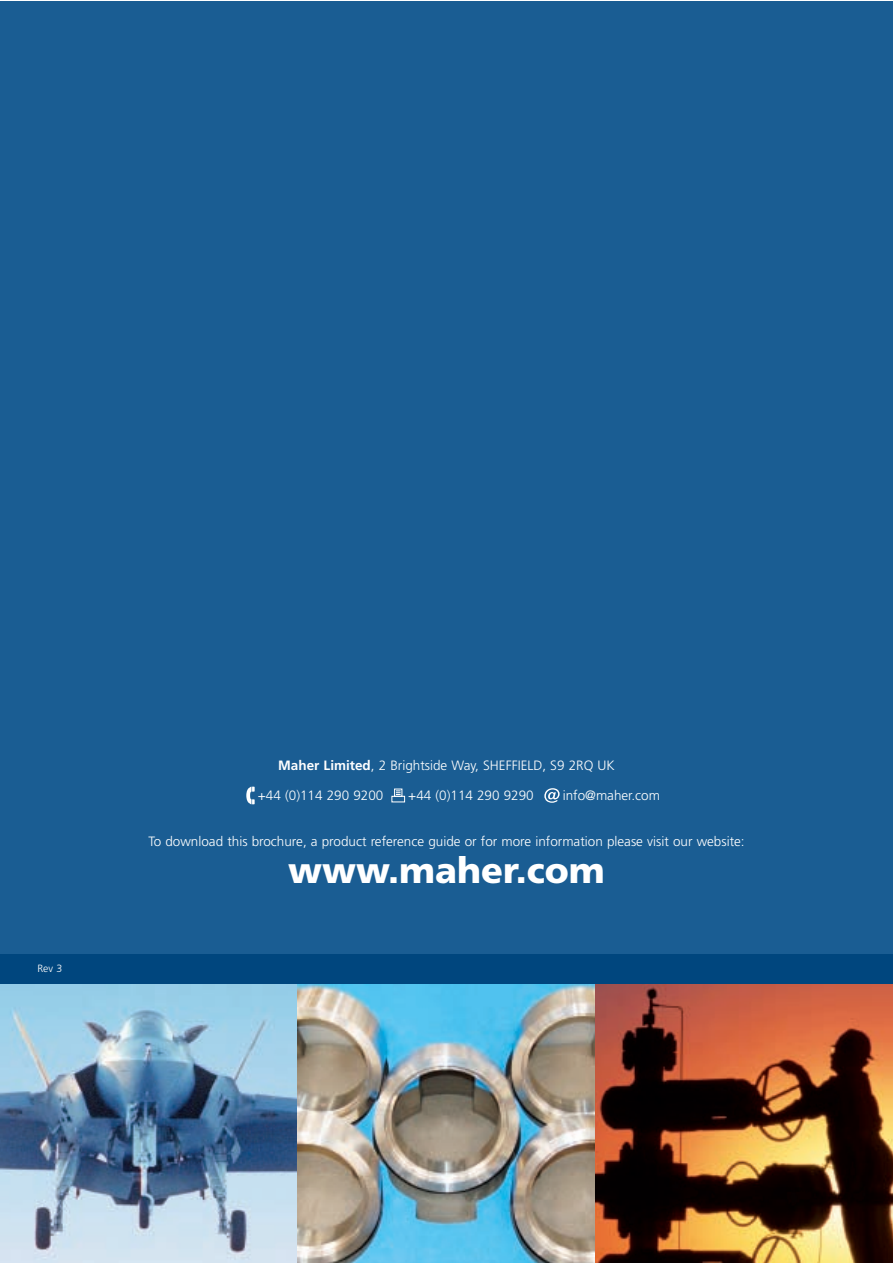
<style>
.page{position:relative;width:893px;height:1263px;background:#fff}
.page>*{position:absolute;margin:0;border:0;box-sizing:border-box;transform-origin:0 0}
.t1{font:900 36px "Frutiger";color:#fff}
.t2{font:300 13.5px/29.5px "Frutiger";color:#fff}
.t3{font:300 10.5px "Frutiger";color:#fff}
.s1{font-weight:700}
</style>
<div class="page">
<img style="left:0;top:984px;width:298px;height:279px">
<img style="left:298px;top:984px;width:297px;height:279px">
<svg style="left:595px;top:984px;width:297px;height:279px;background:#7b4629"></svg>
<div style="left:0;top:1px;width:892px;height:955px;background:#1a5d93"></div>
<div style="left:0;top:954px;width:892px;height:30px;background:#00467e"></div>
<div style="left:391px;top:796px;width:14px;height:6px;border:1px solid #fff"></div>
<div style="left:394px;top:788px;width:8px;height:9px;border:1px solid #fff"></div>
<svg style="left:396px;top:790px;width:5px;height:5px"></svg>
<svg style="left:544px;top:788px;width:16px;height:15px"></svg>
<svg style="left:246px;top:787px;width:9px;height:17px"></svg>
<p class="t3" style="left:37px;top:964px;width:26px">Rev 3</p>
<p class="t2" style="left:258px;top:752px;width:358px;text-indent:20px"><span class="s1">Maher Limited</span>, 2 Brightside Way, SHEFFIELD, S9 2RQ UK +44 (0)114 290 9200</p>
<p class="t2" style="left:408px;top:781px;width:127px">+44 (0)114 290 9290</p>
<p class="t2" style="left:563px;top:781px;width:99px">info@maher.com</p>
<p class="t2" style="left:149px;top:827px;width:598px">To download this brochure, a product reference guide or for more information please visit our website:</p>
<h1 class="t1" style="left:288px;top:856px;width:318px">www.maher.com</h1>
</div>
